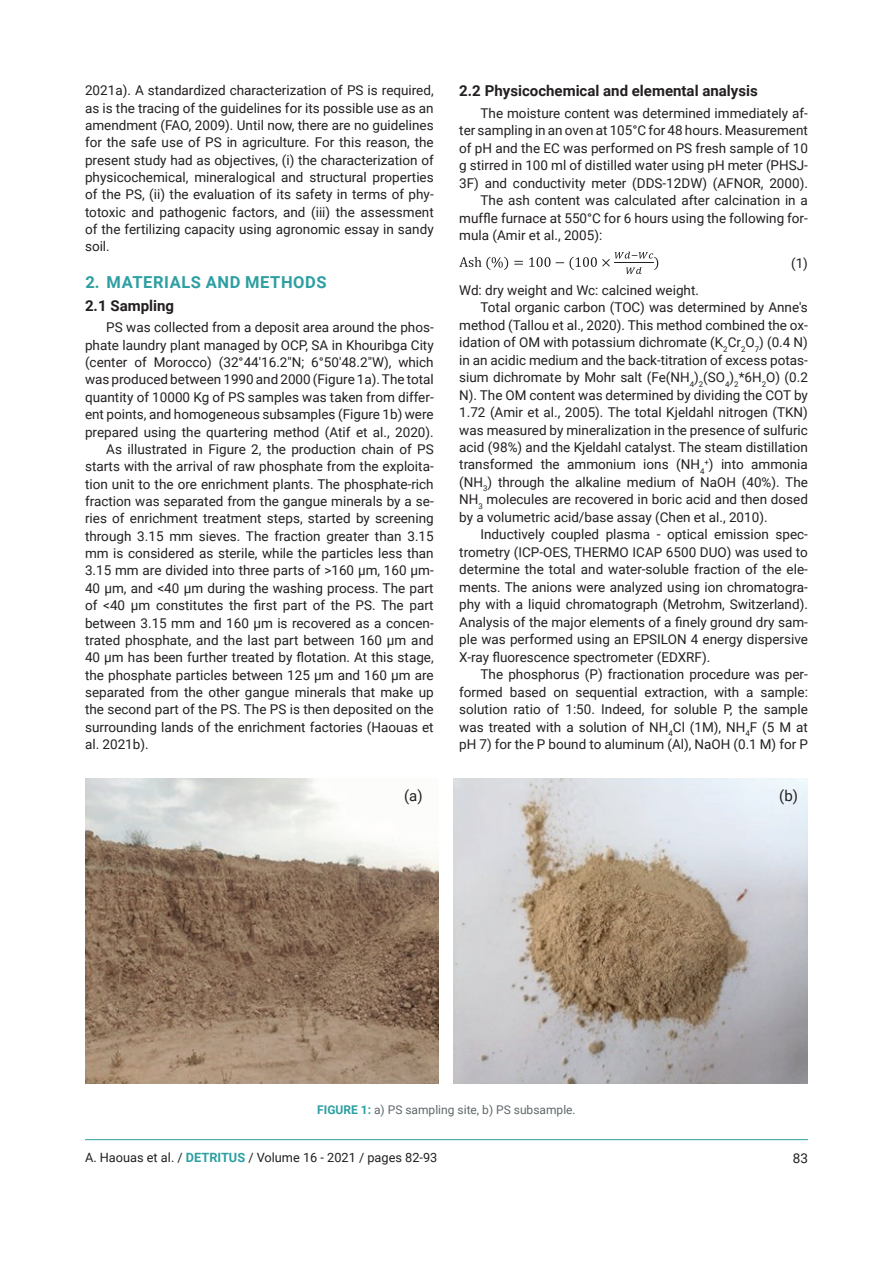
<style>
.page{position:relative;width:893px;height:1263px;background:#fff}
.page>*{position:absolute;margin:0;border:0;box-sizing:border-box;transform-origin:0 0}
.t1{font:700 16.5px "Roboto";letter-spacing:.035em;color:#2d9fa2}
.t2{font:700 15px "Roboto";color:#231f20}
.t3{font:15px "Roboto";color:#231f20}
.t4{font:13.5px/17.4px "Roboto";color:#231f20;text-align:justify}
.t5{font:12.75px "Roboto";color:#231f20}
.t6{font:12px "Roboto";color:#5f686b}
.s1{font-weight:700;color:#2d9fa2}
</style>
<div class="page">
<hr style="left:85px;top:1139px;width:723px;height:1px;background:#2d9fa2">
<img style="left:85px;top:779px;width:723px;height:305px">
<div style="left:440px;top:779px;width:13px;height:305px;background:#fff"></div>
<svg style="left:459px;top:257px;width:49px;height:13px"></svg>
<svg style="left:514px;top:252px;width:144px;height:22px"></svg>
<p class="t4" style="left:85px;top:81px;width:350px">2021a). A standardized characterization of PS is required, as is the tracing of the guidelines for its possible use as an amendment (FAO, 2009). Until now, there are no guidelines for the safe use of PS in agriculture. For this reason, the present study had as objectives, (i) the characterization of physicochemical, mineralogical and structural properties of the PS, (ii) the evaluation of its safety in terms of phy&shy;totoxic and pathogenic factors, and (iii) the assessment of the fertilizing capacity using agronomic essay in sandy soil.</p>
<p class="t1" style="left:85px;top:271px;width:243px">2. MATERIALS AND METHODS</p>
<p class="t2" style="left:85px;top:295px;width:91px">2.1 Sampling</p>
<p class="t4" style="left:106px;top:318px;width:329px">PS was collected from a deposit area around the phos-</p>
<p class="t4" style="left:85px;top:336px;width:350px">phate laundry plant managed by OCP, SA in Khouribga City</p>
<p class="t4" style="left:85px;top:353px;width:350px">(center of Morocco) (32°44'16.2"N; 6°50'48.2"W), which</p>
<p class="t4" style="left:85px;top:370px;width:350px">was produced between 1990 and 2000 (Figure 1a). The total</p>
<p class="t4" style="left:85px;top:388px;width:350px">quantity of 10000 Kg of PS samples was taken from differ-</p>
<p class="t4" style="left:85px;top:405px;width:350px">ent points, and homogeneous subsamples (Figure 1b) were</p>
<p class="t4" style="left:85px;top:422px;width:350px">prepared using the quartering method (Atif et al., 2020).</p>
<p class="t4" style="left:106px;top:440px;width:329px">As illustrated in Figure 2, the production chain of PS</p>
<p class="t4" style="left:85px;top:457px;width:350px">starts with the arrival of raw phosphate from the exploita-</p>
<p class="t4" style="left:85px;top:475px;width:350px">tion unit to the ore enrichment plants. The phosphate-rich</p>
<p class="t4" style="left:85px;top:492px;width:350px">fraction was separated from the gangue minerals by a se-</p>
<p class="t4" style="left:85px;top:509px;width:350px">ries of enrichment treatment steps, started by screening</p>
<p class="t4" style="left:85px;top:527px;width:350px">through 3.15 mm sieves. The fraction greater than 3.15</p>
<p class="t4" style="left:85px;top:544px;width:350px">mm is considered as sterile, while the particles less than</p>
<p class="t4" style="left:85px;top:561px;width:350px">3.15 mm are divided into three parts of &gt;160 μm, 160 μm-</p>
<p class="t4" style="left:85px;top:579px;width:350px">40 μm, and &lt;40 μm during the washing process. The part</p>
<p class="t4" style="left:85px;top:596px;width:350px">of &lt;40 μm constitutes the first part of the PS. The part</p>
<p class="t4" style="left:85px;top:613px;width:350px">between 3.15 mm and 160 μm is recovered as a concen-</p>
<p class="t4" style="left:85px;top:631px;width:350px">trated phosphate, and the last part between 160 μm and</p>
<p class="t4" style="left:85px;top:648px;width:350px">40 μm has been further treated by flotation. At this stage,</p>
<p class="t4" style="left:85px;top:666px;width:350px">the phosphate particles between 125 μm and 160 μm are</p>
<p class="t4" style="left:85px;top:683px;width:350px">separated from the other gangue minerals that make up</p>
<p class="t4" style="left:85px;top:700px;width:350px">the second part of the PS. The PS is then deposited on the</p>
<p class="t4" style="left:85px;top:718px;width:350px">surrounding lands of the enrichment factories (Haouas et</p>
<p class="t4" style="left:85px;top:735px;width:65px">al. 2021b).</p>
<p class="t2" style="left:459px;top:80px;width:300px">2.2 Physicochemical and elemental analysis</p>
<p class="t4" style="left:480px;top:104px;width:329px">The moisture content was determined immediately af-</p>
<p class="t4" style="left:459px;top:121px;width:350px">ter sampling in an oven at 105°C for 48 hours. Measurement</p>
<p class="t4" style="left:459px;top:139px;width:350px">of pH and the EC was performed on PS fresh sample of 10</p>
<p class="t4" style="left:459px;top:156px;width:350px">g stirred in 100 ml of distilled water using pH meter (PHSJ-</p>
<p class="t4" style="left:459px;top:174px;width:350px">3F) and conductivity meter (DDS-12DW) (AFNOR, 2000).</p>
<p class="t4" style="left:480px;top:191px;width:329px">The ash content was calculated after calcination in a</p>
<p class="t4" style="left:459px;top:209px;width:350px">muffle furnace at 550°C for 6 hours using the following for-</p>
<p class="t4" style="left:459px;top:226px;width:145px">mula (Amir et al., 2005):</p>
<p class="t4" style="left:791px;top:254px;width:18px">(1)</p>
<p class="t4" style="left:459px;top:281px;width:241px">Wd: dry weight and Wc: calcined weight.</p>
<p class="t4" style="left:480px;top:298px;width:329px">Total organic carbon (TOC) was determined by Anne's</p>
<p class="t4" style="left:459px;top:316px;width:350px">method (Tallou et al., 2020). This method combined the ox-</p>
<p class="t4" style="left:459px;top:333px;width:350px">idation of OM with potassium dichromate (K<sub>2</sub>Cr<sub>2</sub>O<sub>7</sub>) (0.4 N)</p>
<p class="t4" style="left:459px;top:351px;width:350px">in an acidic medium and the back-titration of excess potas-</p>
<p class="t4" style="left:459px;top:368px;width:350px">sium dichromate by Mohr salt (Fe(NH<sub>4</sub>)<sub>2</sub>(SO<sub>4</sub>)<sub>2</sub>*6H<sub>2</sub>O) (0.2</p>
<p class="t4" style="left:459px;top:386px;width:350px">N). The OM content was determined by dividing the COT by</p>
<p class="t4" style="left:459px;top:403px;width:350px">1.72 (Amir et al., 2005). The total Kjeldahl nitrogen (TKN)</p>
<p class="t4" style="left:459px;top:420px;width:350px">was measured by mineralization in the presence of sulfuric</p>
<p class="t4" style="left:459px;top:438px;width:350px">acid (98%) and the Kjeldahl catalyst. The steam distillation</p>
<p class="t4" style="left:459px;top:455px;width:350px">transformed the ammonium ions (NH<sub>4</sub><sup>+</sup>) into ammonia</p>
<p class="t4" style="left:459px;top:473px;width:350px">(NH<sub>3</sub>) through the alkaline medium of NaOH (40%). The</p>
<p class="t4" style="left:459px;top:490px;width:350px">NH<sub>3</sub> molecules are recovered in boric acid and then dosed</p>
<p class="t4" style="left:459px;top:508px;width:310px">by a volumetric acid/base assay (Chen et al., 2010).</p>
<p class="t4" style="left:480px;top:525px;width:329px">Inductively coupled plasma - optical emission spec-</p>
<p class="t4" style="left:459px;top:543px;width:350px">trometry (ICP-OES, THERMO ICAP 6500 DUO) was used to</p>
<p class="t4" style="left:459px;top:560px;width:350px">determine the total and water-soluble fraction of the ele-</p>
<p class="t4" style="left:459px;top:578px;width:350px">ments. The anions were analyzed using ion chromatogra-</p>
<p class="t4" style="left:459px;top:595px;width:350px">phy with a liquid chromatograph (Metrohm, Switzerland).</p>
<p class="t4" style="left:459px;top:613px;width:350px">Analysis of the major elements of a finely ground dry sam-</p>
<p class="t4" style="left:459px;top:630px;width:350px">ple was performed using an EPSILON 4 energy dispersive</p>
<p class="t4" style="left:459px;top:648px;width:252px">X-ray fluorescence spectrometer (EDXRF).</p>
<p class="t4" style="left:480px;top:665px;width:329px">The phosphorus (P) fractionation procedure was per-</p>
<p class="t4" style="left:459px;top:683px;width:350px">formed based on sequential extraction, with a sample:</p>
<p class="t4" style="left:459px;top:700px;width:350px">solution ratio of 1:50. Indeed, for soluble P, the sample</p>
<p class="t4" style="left:459px;top:717px;width:350px">was treated with a solution of NH<sub>4</sub>Cl (1M), NH<sub>4</sub>F (5 M at</p>
<p class="t4" style="left:459px;top:735px;width:350px">pH 7) for the P bound to aluminum (Al), NaOH (0.1 M) for P</p>
<p class="t3" style="left:404px;top:785px;width:20px">(a)</p>
<p class="t3" style="left:779px;top:785px;width:20px">(b)</p>
<p class="t6" style="left:317px;top:1101px;width:260px"><span class="s1">FIGURE 1:</span> a) PS sampling site, b) PS subsample.</p>
<p class="t5" style="left:85px;top:1148px;width:354px">A. Haouas et al. / <span class="s1">DETRITUS</span> / Volume 16 - 2021 / pages 82-93</p>
<p class="t4" style="left:793px;top:1148px;width:17px">83</p>
</div>
